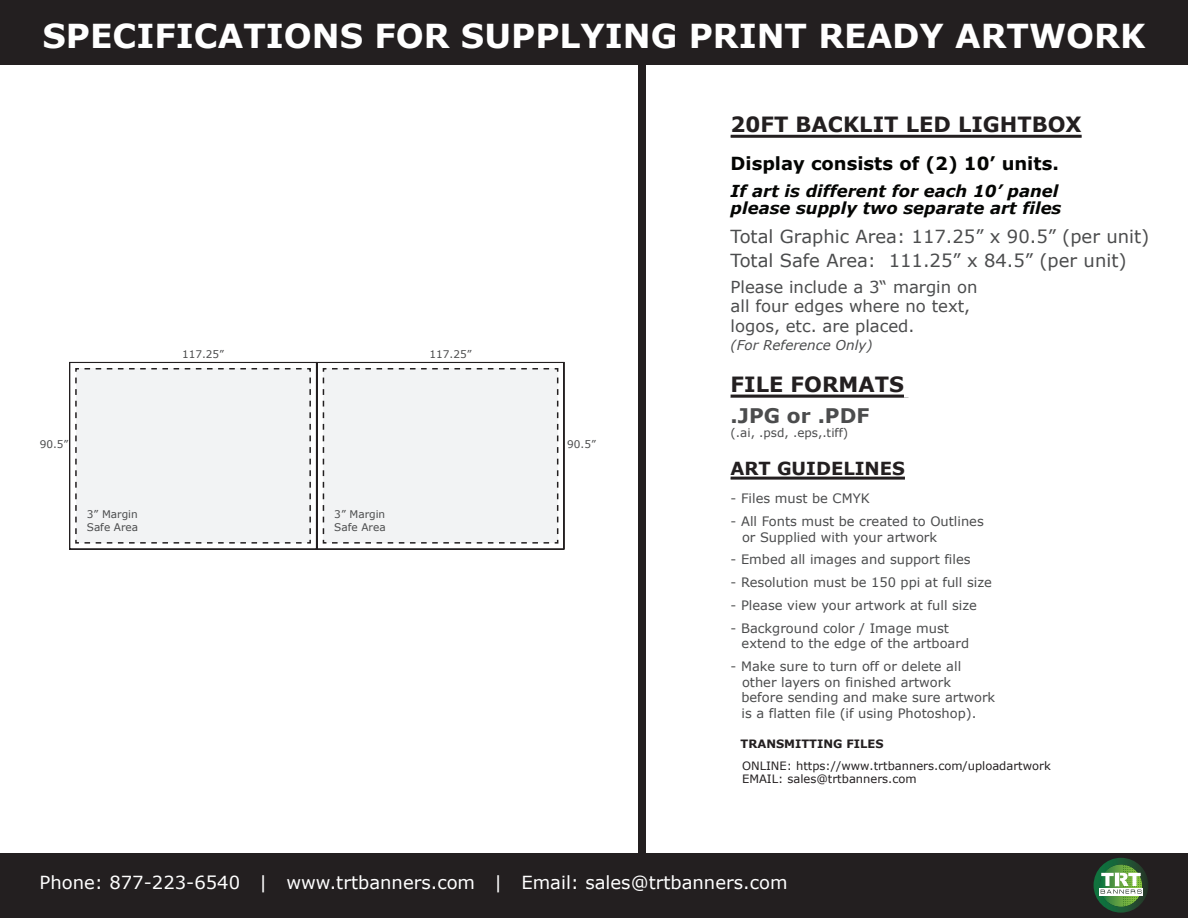
<style>
.page{position:relative;width:1188px;height:918px;background:#fff}
.page>*{position:absolute;margin:0;border:0;box-sizing:border-box;transform-origin:0 0}
.t1{font:700 33px "Verdana";color:#fff}
.t2{font:700 21px "Verdana";color:#231f20}
.t3{font:700 20.1px "Verdana";color:#4b4c4d}
.t4{font:18px/24px "Verdana";color:#4b4c4d}
.t5{font:18px "Verdana";color:#fff}
.t6{font:700 18px "Verdana";color:#040503}
.t7{font:700 18px "Verdana";color:#231f20}
.t8{font:16.5px/19.5px "Verdana";color:#4b4c4d}
.t9{font:italic 700 16.5px/16.5px "Verdana";color:#040503}
.t10{font:italic 13.5px "Verdana";color:#4b4c4d}
.t11{font:13.05px/15.6px "Verdana";color:#4b4c4d}
.t12{font:11.85px "Verdana";color:#4b4c4d}
.t13{font:11.55px/13.8px "Verdana";color:#231f20}
.t14{font:700 11.55px "Verdana";color:#231f20}
.t15{font:10.5px/12.6px "Verdana";color:#4b4c4d}
</style>
<div class="page">
<div style="left:0;top:0;width:1188px;height:65px;background:#231f20"></div>
<div style="left:638px;top:0;width:8px;height:918px;background:#231f20"></div>
<div style="left:0;top:853px;width:1188px;height:65px;background:#231f20"></div>
<svg style="left:1094px;top:858px;width:54px;height:55px"></svg>
<hr style="left:731px;top:135px;width:351px;height:3px;background:#231f20">
<hr style="left:731px;top:477px;width:174px;height:3px;background:#231f20">
<hr style="left:731px;top:395px;width:173px;height:3px;background:#231f20">
<svg style="left:317px;top:362px;width:247px;height:188px"></svg>
<div style="left:322px;top:367px;width:237px;height:177px;background:#f2f3f4"></div>
<svg style="left:69px;top:362px;width:248px;height:188px"></svg>
<div style="left:74px;top:367px;width:238px;height:177px;background:#f2f3f4"></div>
<h1 class="t1" style="left:43px;top:12px;width:1104px">SPECIFICATIONS FOR SUPPLYING PRINT READY ARTWORK</h1>
<p class="t15" style="left:40px;top:437px;width:30px">90.5”</p>
<p class="t15" style="left:87px;top:508px;width:53px">3” Margin<br>Safe Area</p>
<p class="t15" style="left:182px;top:348px;width:44px">117.25”</p>
<p class="t15" style="left:430px;top:348px;width:44px">117.25”</p>
<p class="t15" style="left:334px;top:508px;width:53px">3” Margin<br>Safe Area</p>
<p class="t15" style="left:567px;top:437px;width:30px">90.5”</p>
<h2 class="t2" style="left:731px;top:110px;width:353px">20FT BACKLIT LED LIGHTBOX</h2>
<h3 class="t6" style="left:731px;top:151px;width:330px">Display consists of (2) 10’ units.</h3>
<p class="t9" style="left:731px;top:183px;width:332px">If art is different for each 10’ panel please supply two separate art files</p>
<h3 class="t4" style="left:731px;top:225px;width:420px">Total Graphic Area: 117.25” x 90.5” (per unit)<br>Total Safe Area: 111.25” x 84.5” (per unit)</h3>
<p class="t8" style="left:731px;top:277px;width:248px">Please include a 3“ margin on all four edges where no text, logos, etc. are placed.</p>
<p class="t10" style="left:731px;top:336px;width:143px">(For Reference Only)</p>
<h2 class="t2" style="left:731px;top:370px;width:175px">FILE FORMATS</h2>
<h3 class="t3" style="left:731px;top:402px;width:140px">.JPG or .PDF</h3>
<p class="t12" style="left:731px;top:424px;width:119px">(.ai, .psd, .eps,.tiff)</p>
<h3 class="t7" style="left:731px;top:455px;width:176px">ART GUIDELINES</h3>
<p class="t11" style="left:731px;top:491px;width:141px">- Files must be CMYK</p>
<p class="t11" style="left:742px;top:513px;width:243px;text-indent:-11px">- All Fonts must be created to Outlines or Supplied with your artwork</p>
<p class="t11" style="left:731px;top:552px;width:242px">- Embed all images and support files</p>
<p class="t11" style="left:731px;top:575px;width:263px">- Resolution must be 150 ppi at full size</p>
<p class="t11" style="left:731px;top:597px;width:248px">- Please view your artwork at full size</p>
<p class="t11" style="left:742px;top:620px;width:229px;text-indent:-11px">- Background color / Image must extend to the edge of the artboard</p>
<p class="t11" style="left:741px;top:658px;width:255px;text-indent:-11px">- Make sure to turn off or delete all other layers on finished artwork before sending and make sure artwork is a flatten file (if using Photoshop).</p>
<p class="t14" style="left:741px;top:736px;width:145px">TRANSMITTING FILES</p>
<p class="t13" style="left:742px;top:758px;width:310px">ONLINE: https://www.trtbanners.com/uploadartwork<br>EMAIL: sales@trtbanners.com</p>
<h3 class="t5" style="left:40px;top:871px;width:749px">Phone: 877-223-6540 | www.trtbanners.com | Email: sales@trtbanners.com</h3>
</div>
